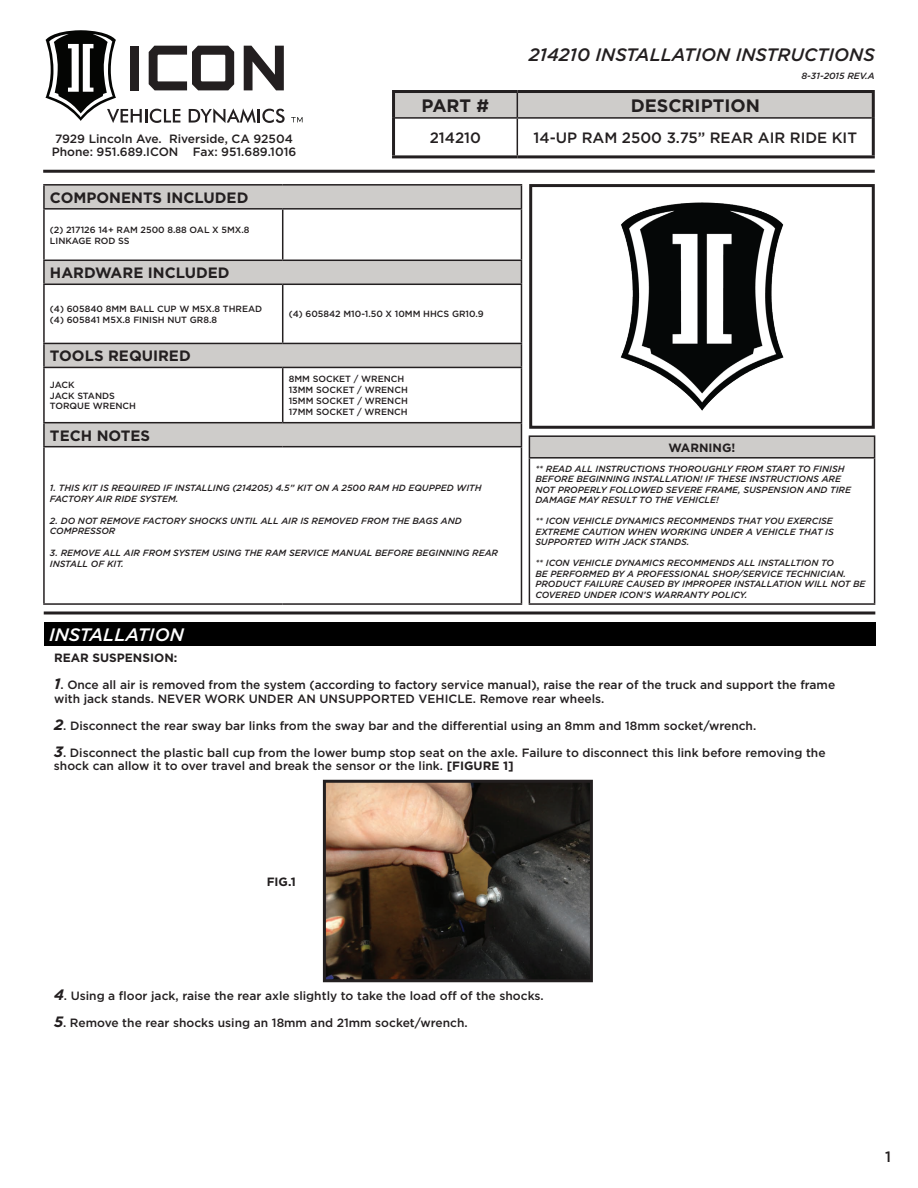
<style>
.page{position:relative;width:918px;height:1188px;background:#fff}
.page>*{position:absolute;margin:0;border:0;box-sizing:border-box;transform-origin:0 0}
.t1{font:italic 500 18px "Gotham";color:#231f20}
.t2{font:700 18px "Gotham";color:#231f20}
.t3{font:italic 500 18px "Gotham";color:#fff}
.t4{font:700 15px "Gotham";color:#231f20}
.t5{font:500 15px "Gotham";color:#231f20}
.t6{font:500 12px/13.5px "Gotham";color:#231f20}
.t7{font:700 12px "Gotham";color:#231f20}
.t8{font:italic 500 9px/10.5px "Gotham";color:#231f20}
.t9{font:500 9px/10.8px "Gotham";color:#231f20}
.s1{font-weight:700;font-style:italic;font-size:15px}
.s2{font-weight:700}
</style>
<div class="page">
<svg style="left:291px;top:117px;width:12px;height:5px"></svg>
<svg style="left:45px;top:30px;width:240px;height:93px"></svg>
<hr style="left:43px;top:170px;width:832px;height:3px;background:#231f20">
<div style="left:395px;top:93px;width:477px;height:24px;background:#ceccca"></div>
<hr style="left:395px;top:117px;width:122px;height:2px;background:#231f20">
<hr style="left:517px;top:117px;width:355px;height:2px;background:#231f20">
<hr style="left:517px;top:119px;width:1px;height:36px;background:#231f20">
<hr style="left:392px;top:90px;width:125px;height:3px;background:#231f20">
<hr style="left:392px;top:93px;width:3px;height:25px;background:#231f20">
<hr style="left:517px;top:90px;width:358px;height:3px;background:#231f20">
<hr style="left:872px;top:93px;width:3px;height:25px;background:#231f20">
<hr style="left:392px;top:118px;width:3px;height:37px;background:#231f20">
<hr style="left:872px;top:118px;width:3px;height:37px;background:#231f20">
<hr style="left:392px;top:155px;width:125px;height:3px;background:#231f20">
<hr style="left:517px;top:155px;width:358px;height:3px;background:#231f20">
<div style="left:529px;top:436px;width:346px;height:22px;background:#ceccca"></div>
<hr style="left:529px;top:435px;width:346px;height:2px;background:#231f20">
<svg style="left:529px;top:437px;width:1px;height:20px"></svg>
<svg style="left:874px;top:437px;width:1px;height:20px"></svg>
<hr style="left:529px;top:457px;width:346px;height:2px;background:#231f20">
<hr style="left:529px;top:459px;width:1px;height:144px;background:#231f20">
<hr style="left:874px;top:459px;width:1px;height:144px;background:#231f20">
<hr style="left:529px;top:603px;width:346px;height:2px;background:#231f20">
<img style="left:620px;top:202px;width:164px;height:209px">
<div style="left:529px;top:184px;width:346px;height:245px;border:3px solid #231f20"></div>
<svg style="left:45px;top:186px;width:476px;height:260px"></svg>
<hr style="left:43px;top:184px;width:240px;height:2px;background:#231f20">
<hr style="left:43px;top:186px;width:2px;height:22px;background:#231f20">
<hr style="left:283px;top:184px;width:239px;height:2px;background:#231f20">
<svg style="left:521px;top:186px;width:1px;height:22px"></svg>
<hr style="left:43px;top:208px;width:240px;height:2px;background:#231f20">
<hr style="left:43px;top:210px;width:2px;height:50px;background:#231f20">
<hr style="left:283px;top:208px;width:239px;height:2px;background:#231f20">
<hr style="left:282px;top:210px;width:1px;height:50px;background:#231f20">
<hr style="left:521px;top:210px;width:1px;height:50px;background:#231f20">
<hr style="left:43px;top:260px;width:240px;height:1px;background:#231f20">
<hr style="left:43px;top:261px;width:2px;height:23px;background:#231f20">
<hr style="left:283px;top:260px;width:239px;height:1px;background:#231f20">
<svg style="left:521px;top:261px;width:1px;height:23px"></svg>
<hr style="left:43px;top:284px;width:240px;height:1px;background:#231f20">
<hr style="left:43px;top:285px;width:2px;height:58px;background:#231f20">
<hr style="left:283px;top:284px;width:239px;height:1px;background:#231f20">
<hr style="left:282px;top:285px;width:1px;height:58px;background:#231f20">
<hr style="left:521px;top:285px;width:1px;height:58px;background:#231f20">
<hr style="left:43px;top:343px;width:240px;height:1px;background:#231f20">
<hr style="left:43px;top:344px;width:2px;height:23px;background:#231f20">
<hr style="left:283px;top:343px;width:239px;height:1px;background:#231f20">
<svg style="left:521px;top:344px;width:1px;height:23px"></svg>
<hr style="left:43px;top:367px;width:240px;height:1px;background:#231f20">
<hr style="left:43px;top:368px;width:2px;height:54px;background:#231f20">
<hr style="left:283px;top:367px;width:239px;height:1px;background:#231f20">
<hr style="left:282px;top:368px;width:1px;height:54px;background:#231f20">
<hr style="left:521px;top:368px;width:1px;height:54px;background:#231f20">
<hr style="left:43px;top:422px;width:240px;height:1px;background:#231f20">
<hr style="left:43px;top:423px;width:2px;height:23px;background:#231f20">
<hr style="left:283px;top:422px;width:239px;height:1px;background:#231f20">
<svg style="left:521px;top:423px;width:1px;height:23px"></svg>
<hr style="left:43px;top:446px;width:240px;height:1px;background:#231f20">
<hr style="left:43px;top:447px;width:2px;height:156px;background:#231f20">
<hr style="left:283px;top:446px;width:239px;height:1px;background:#231f20">
<hr style="left:521px;top:447px;width:1px;height:156px;background:#231f20">
<hr style="left:43px;top:603px;width:240px;height:2px;background:#231f20">
<hr style="left:283px;top:603px;width:239px;height:2px;background:#231f20">
<hr style="left:44px;top:611px;width:831px;height:3px;background:#231f20">
<div style="left:44px;top:622px;width:831px;height:23px;background:#000"></div>
<img style="left:327px;top:784px;width:262px;height:194px">
<div style="left:323px;top:780px;width:270px;height:202px;border:3px solid #231f20"></div>
<h1 class="t1" style="left:529px;top:43px;width:347px">214210 INSTALLATION INSTRUCTIONS</h1>
<h3 class="t6" style="left:52px;top:131px;width:246px">7929 Lincoln Ave. Riverside, CA 92504<br>Phone: 951.689.ICON Fax: 951.689.1016</h3>
<p class="t8" style="left:801px;top:71px;width:75px">8-31-2015 REV.A</p>
<h1 class="t2" style="left:422px;top:94px;width:69px">PART #</h1>
<h1 class="t2" style="left:631px;top:94px;width:131px">DESCRIPTION</h1>
<h2 class="t5" style="left:430px;top:128px;width:53px">214210</h2>
<h2 class="t5" style="left:534px;top:128px;width:325px">14-UP RAM 2500 3.75” REAR AIR RIDE KIT</h2>
<h2 class="t4" style="left:50px;top:188px;width:200px">COMPONENTS INCLUDED</h2>
<p class="t9" style="left:50px;top:224px;width:201px">(2) 217126 14+ RAM 2500 8.88 OAL X 5MX.8<br>LINKAGE ROD SS</p>
<h2 class="t4" style="left:50px;top:263px;width:181px">HARDWARE INCLUDED</h2>
<p class="t9" style="left:50px;top:303px;width:214px">(4) 605840 8MM BALL CUP W M5X.8 THREAD (4) 605841 M5X.8 FINISH NUT GR8.8</p>
<p class="t9" style="left:289px;top:309px;width:197px">(4) 605842 M10-1.50 X 10MM HHCS GR10.9</p>
<h2 class="t4" style="left:50px;top:346px;width:142px">TOOLS REQUIRED</h2>
<p class="t9" style="left:50px;top:379px;width:88px">JACK<br>JACK STANDS<br>TORQUE WRENCH</p>
<p class="t9" style="left:289px;top:374px;width:121px">8MM SOCKET / WRENCH<br>13MM SOCKET / WRENCH<br>15MM SOCKET / WRENCH<br>17MM SOCKET / WRENCH</p>
<h2 class="t4" style="left:50px;top:425px;width:102px">TECH NOTES</h2>
<p class="t8" style="left:50px;top:482px;width:433px">1. THIS KIT IS REQUIRED IF INSTALLING (214205) 4.5” KIT ON A 2500 RAM HD EQUPPED WITH<br>FACTORY AIR RIDE SYSTEM.</p>
<p class="t8" style="left:50px;top:515px;width:413px">2. DO NOT REMOVE FACTORY SHOCKS UNTIL ALL AIR IS REMOVED FROM THE BAGS AND<br>COMPRESSOR</p>
<p class="t8" style="left:50px;top:547px;width:450px">3. REMOVE ALL AIR FROM SYSTEM USING THE RAM SERVICE MANUAL BEFORE BEGINNING REAR<br>INSTALL OF KIT.</p>
<h1 class="t3" style="left:49px;top:623px;width:136px">INSTALLATION</h1>
<h3 class="t7" style="left:669px;top:440px;width:68px">WARNING!</h3>
<p class="t8" style="left:535px;top:463px;width:317px">** READ ALL INSTRUCTIONS THOROUGHLY FROM START TO FINISH BEFORE BEGINNING INSTALLATION! IF THESE INSTRUCTIONS ARE NOT PROPERLY FOLLOWED SEVERE FRAME, SUSPENSION AND TIRE DAMAGE MAY RESULT TO THE VEHICLE!</p>
<p class="t8" style="left:535px;top:515px;width:300px;text-align:justify">** ICON VEHICLE DYNAMICS RECOMMENDS THAT YOU EXERCISE EXTREME CAUTION WHEN WORKING UNDER A VEHICLE THAT IS SUPPORTED WITH JACK STANDS.</p>
<p class="t8" style="left:535px;top:557px;width:332px">** ICON VEHICLE DYNAMICS RECOMMENDS ALL INSTALLTION TO<br>BE PERFORMED BY A PROFESSIONAL SHOP/SERVICE TECHNICIAN.<br>PRODUCT FAILURE CAUSED BY IMPROPER INSTALLATION WILL NOT BE COVERED UNDER ICON’S WARRANTY POLICY.</p>
<h3 class="t7" style="left:54px;top:650px;width:125px">REAR SUSPENSION:</h3>
<h3 class="t6" style="left:54px;top:678px;width:783px"><span class="s1">1</span>. Once all air is removed from the system (according to factory service manual), raise the rear of the truck and support the frame with jack stands. NEVER WORK UNDER AN UNSUPPORTED VEHICLE. Remove rear wheels.</h3>
<h3 class="t6" style="left:54px;top:719px;width:704px"><span class="s1">2</span>. Disconnect the rear sway bar links from the sway bar and the differential using an 8mm and 18mm socket/wrench.</h3>
<h3 class="t6" style="left:54px;top:746px;width:773px"><span class="s1">3</span>. Disconnect the plastic ball cup from the lower bump stop seat on the axle. Failure to disconnect this link before removing the shock can allow it to over travel and break the sensor or the link. <span class="s2">[FIGURE 1]</span></h3>
<h3 class="t7" style="left:267px;top:874px;width:31px">FIG.1</h3>
<h3 class="t6" style="left:54px;top:989px;width:491px"><span class="s1">4</span>. Using a floor jack, raise the rear axle slightly to take the load off of the shocks.</h3>
<h3 class="t6" style="left:54px;top:1016px;width:415px"><span class="s1">5</span>. Remove the rear shocks using an 18mm and 21mm socket/wrench.</h3>
<h2 class="t5" style="left:885px;top:1147px;width:7px">1</h2>
</div>
